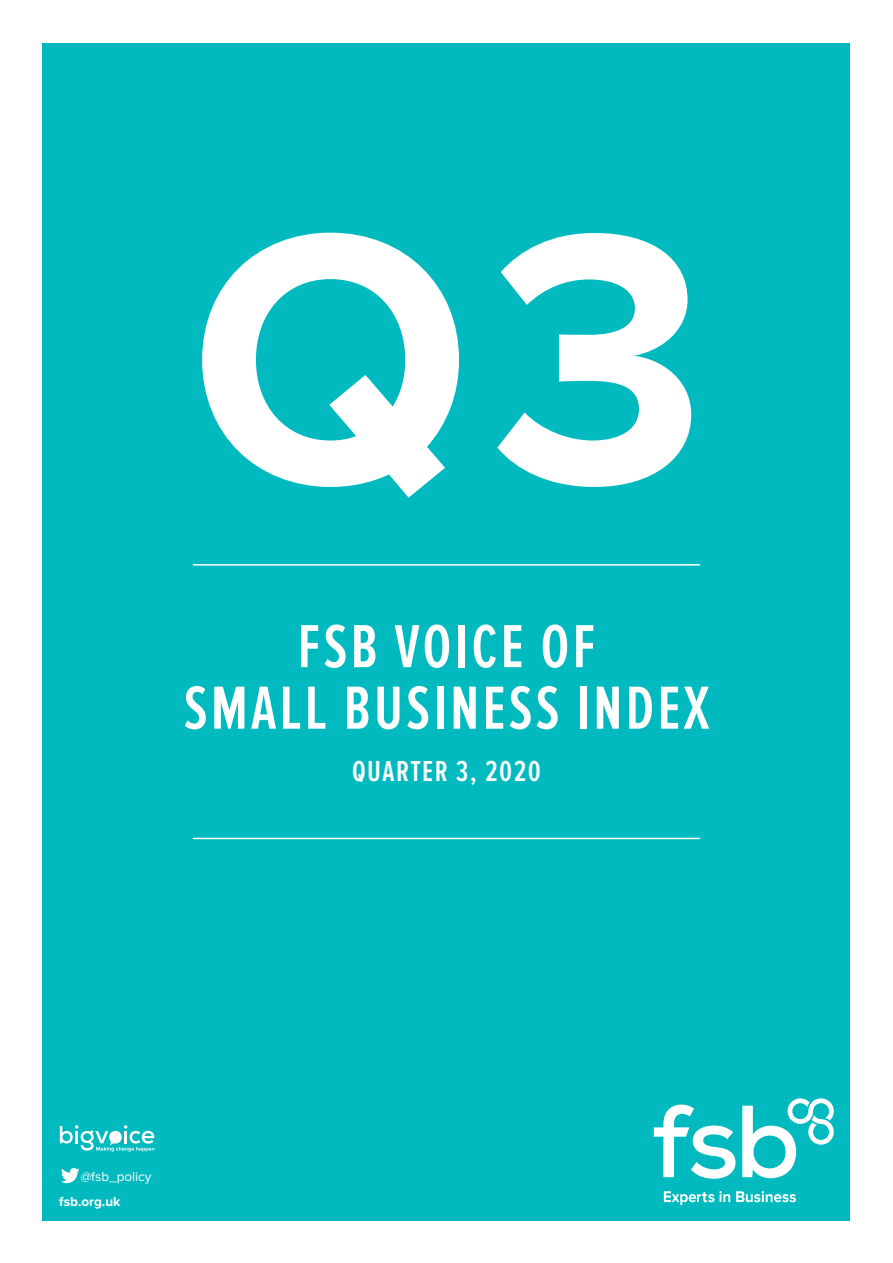
<style>
.page{position:relative;width:893px;height:1263px;background:#fff}
.page>*{position:absolute;margin:0;border:0;box-sizing:border-box;transform-origin:0 0}
.t1{font:700 368.55px "Proxima Nova";color:#fff}
.t2{font:600 63px/61.5px "Proxima Nova Ex Cn";letter-spacing:.05em;color:#fff;text-align:center}
.t3{font:600 30px "Proxima Nova Ex Cn";letter-spacing:.05em;color:#fff}
.t4{font:13.5px "Proxima Nova";color:#fff}
.t5{font:700 13.5px "Proxima Nova";color:#fff}
</style>
<div class="page">
<div style="left:43px;top:43px;width:807px;height:1177px;background:#00bac0"></div>
<hr style="left:193px;top:564px;width:506px;height:2px;background:#fff">
<svg style="left:61px;top:1168px;width:19px;height:15px"></svg>
<svg style="left:654px;top:1104px;width:81px;height:75px"></svg>
<svg style="left:664px;top:1191px;width:66px;height:14px"></svg>
<svg style="left:736px;top:1191px;width:60px;height:11px"></svg>
<svg style="left:742px;top:1098px;width:92px;height:80px"></svg>
<hr style="left:193px;top:838px;width:506px;height:1px;background:#fff">
<svg style="left:60px;top:1125px;width:95px;height:26px"></svg>
<h1 class="t1" style="left:190px;top:147px;width:518px">Q3</h1>
<p class="t2" style="left:184px;top:618px;width:527px">FSB VOICE OF<br>SMALL BUSINESS INDEX</p>
<p class="t3" style="left:352px;top:754px;width:190px">QUARTER 3, 2020</p>
<p class="t4" style="left:81px;top:1168px;width:72px">@fsb_policy</p>
<p class="t5" style="left:59px;top:1193px;width:63px">fsb.org.uk</p>
</div>
